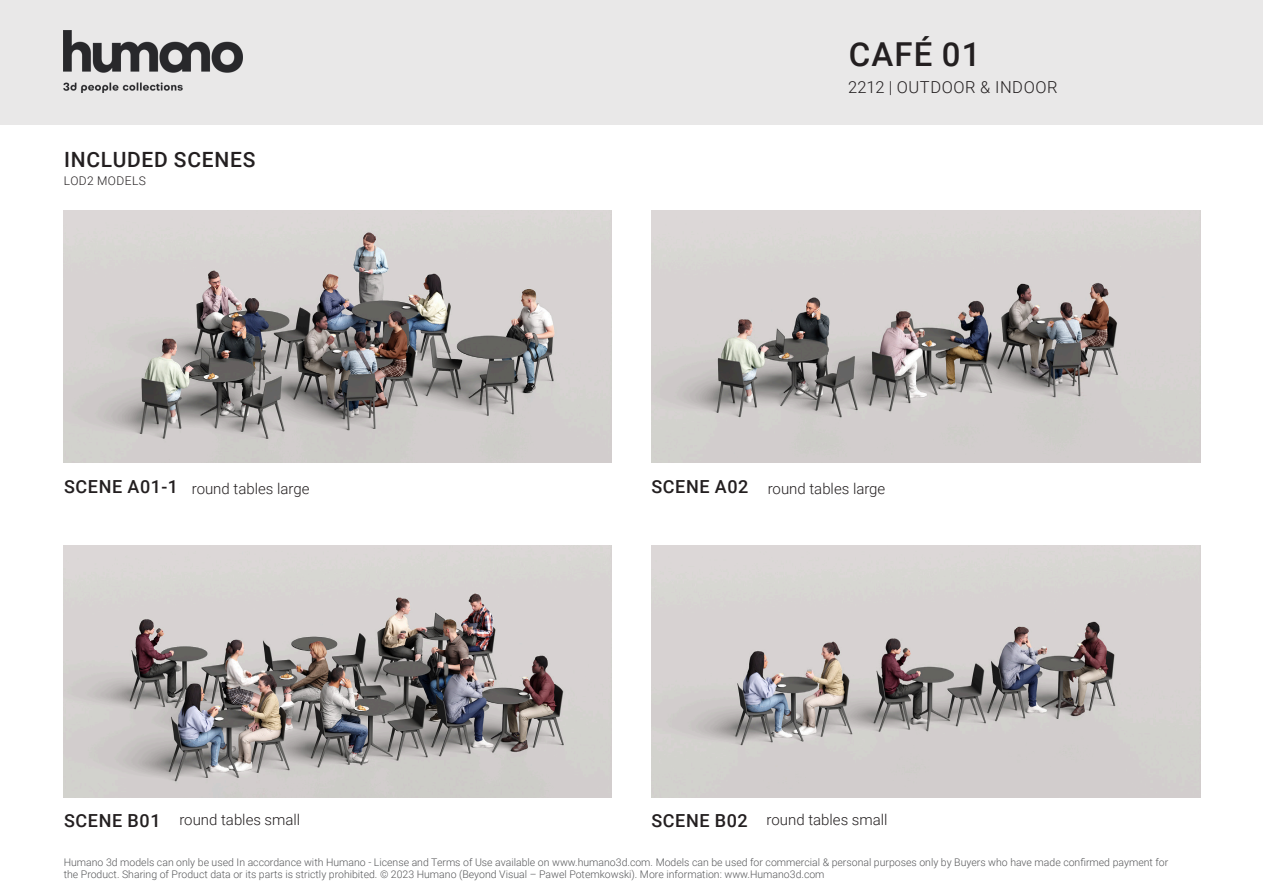
<style>
.page{position:relative;width:1263px;height:893px;background:#fff}
.page>*{position:absolute;margin:0;border:0;box-sizing:border-box;transform-origin:0 0}
.t1{font:500 33px "Roboto";letter-spacing:.035em;color:#231f20}
.t2{font:500 21px "Roboto";letter-spacing:.035em;color:#231f20}
.t3{font:500 18px "Roboto";letter-spacing:.035em;color:#231f20}
.t4{font:300 16.5px "Roboto";letter-spacing:.035em;color:#231f20}
.t5{font:300 15px "Roboto";color:#231f20}
.t6{font:300 12px "Roboto";letter-spacing:.035em;color:#231f20}
.t7{font:300 10.5px/12.6px "Roboto";color:#57585a}
</style>
<div class="page">
<div style="left:0;top:0;width:1263px;height:125px;background:#e9e8e8"></div>
<img style="left:64px;top:31px;width:178px;height:61px">
<img style="left:64px;top:210px;width:547px;height:253px">
<img style="left:64px;top:545px;width:547px;height:252px">
<img style="left:651px;top:210px;width:549px;height:253px">
<img style="left:651px;top:545px;width:549px;height:252px">
<h1 class="t1" style="left:849px;top:31px;width:133px">CAFÉ 01</h1>
<h3 class="t4" style="left:848px;top:76px;width:211px">2212 | OUTDOOR &amp; INDOOR</h3>
<p class="t2" style="left:64px;top:145px;width:193px">INCLUDED SCENES</p>
<p class="t6" style="left:64px;top:172px;width:83px">LOD2 MODELS</p>
<p class="t3" style="left:64px;top:474px;width:115px">SCENE A01-1</p>
<p class="t5" style="left:192px;top:478px;width:119px">round tables large</p>
<p class="t3" style="left:651px;top:474px;width:99px">SCENE A02</p>
<p class="t5" style="left:768px;top:478px;width:119px">round tables large</p>
<p class="t3" style="left:64px;top:808px;width:98px">SCENE B01</p>
<p class="t5" style="left:179px;top:809px;width:122px">round tables small</p>
<p class="t3" style="left:651px;top:808px;width:98px">SCENE B02</p>
<p class="t5" style="left:767px;top:809px;width:122px">round tables small</p>
<p class="t7" style="left:64px;top:855px;width:1106px">Humano 3d models can only be used In accordance with Humano - License and Terms of Use available on www.humano3d.com. Models can be used for commercial &amp; personal purposes only by Buyers who have made confirmed payment for the Product. Sharing of Product data or its parts is strictly prohibited. © 2023 Humano (Beyond Visual – Pawel Potemkowski). More information: www.Humano3d.com</p>
</div>
